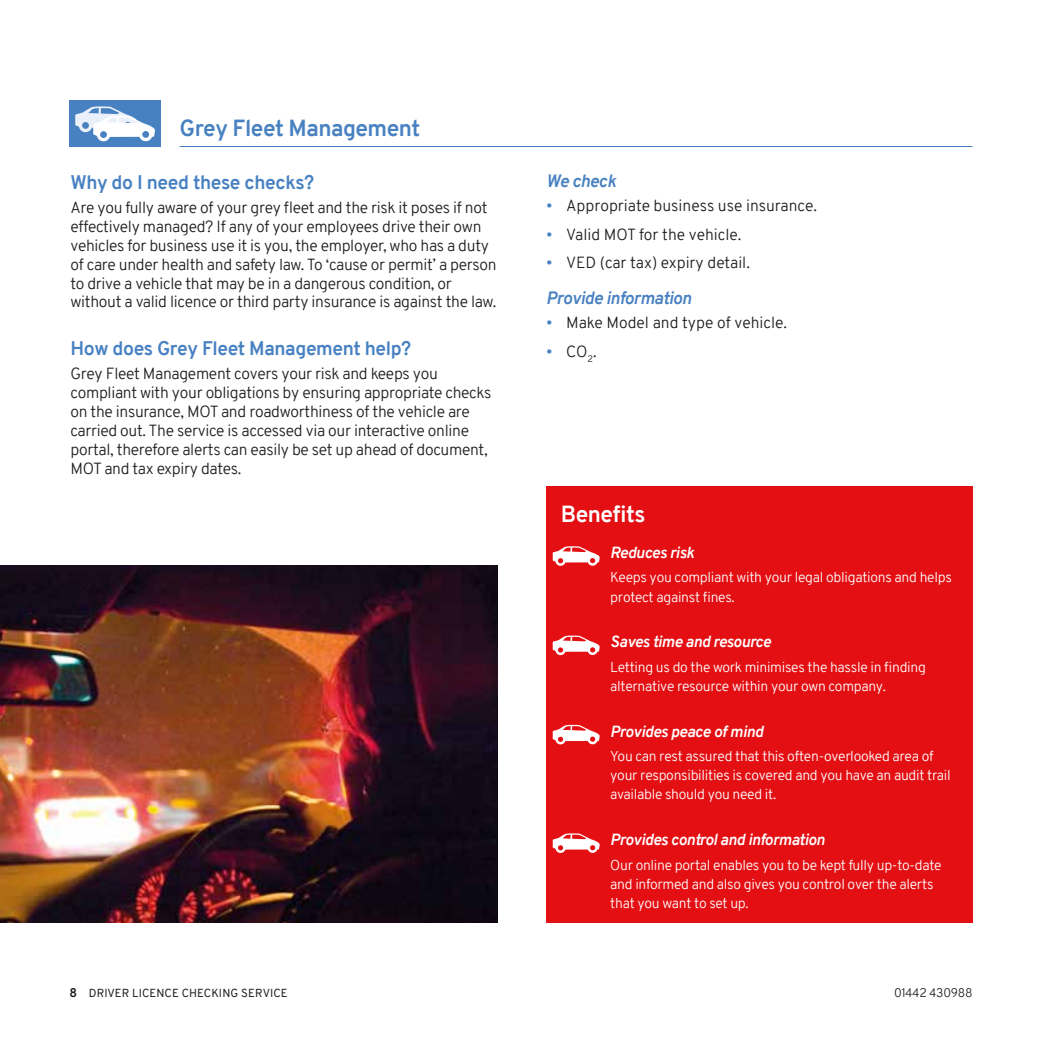
<style>
.page{position:relative;width:1042px;height:1042px;background:#fff}
.page>*{position:absolute;margin:0;border:0;box-sizing:border-box;transform-origin:0 0}
.t1{font:700 22.75px "Overpass";letter-spacing:-.02em;color:#4881c2}
.t2{font:700 22.75px "Overpass";letter-spacing:-.02em;color:#fff}
.t3{font:700 19.25px "Overpass";letter-spacing:-.02em;color:#4881c2}
.t4{font:italic 700 17.5px "Overpass";letter-spacing:-.02em;color:#4881c2}
.t5{font:300 15.75px/18.9px "Overpass";letter-spacing:-.02em;color:#1d1d1b}
.t6{font:300 15.75px "Overpass";color:#1d1d1b}
.t7{font:italic 700 15.75px "Overpass";letter-spacing:-.02em;color:#fff}
.t8{font:300 14px/19.2px "Overpass";letter-spacing:-.02em;color:#fff}
.t9{font:300 12.25px "Overpass";letter-spacing:-.02em;color:#1d1d1b}
.t10{font:11.38px "Overpass";letter-spacing:.01em;color:#1d1d1b}
.s1{color:#4881c2}
.s2{font-weight:700;font-size:12.25px}
</style>
<div class="page">
<hr style="left:180px;top:146px;width:792px;height:1px;background:#4881c2">
<div style="left:546px;top:486px;width:426px;height:437px;background:#e30f13"></div>
<svg style="left:553px;top:546px;width:47px;height:20px"></svg>
<svg style="left:553px;top:635px;width:47px;height:20px"></svg>
<svg style="left:553px;top:724px;width:47px;height:20px"></svg>
<svg style="left:553px;top:833px;width:47px;height:20px"></svg>
<img style="left:0;top:566px;width:497px;height:357px">
<div style="left:69px;top:100px;width:92px;height:47px;background:#4881c2"></div>
<svg style="left:75px;top:106px;width:80px;height:35px"></svg>
<h1 class="t1" style="left:180px;top:112px;width:242px">Grey Fleet Management</h1>
<p class="t3" style="left:70px;top:169px;width:245px">Why do I need these checks?</p>
<p class="t5" style="left:70px;top:198px;width:428px">Are you fully aware of your grey fleet and the risk it poses if not effectively managed? If any of your employees drive their own vehicles for business use it is you, the employer, who has a duty of care under health and safety law. To ‘cause or permit’ a person to drive a vehicle that may be in a dangerous condition, or without a valid licence or third party insurance is against the law.</p>
<p class="t3" style="left:70px;top:335px;width:342px">How does Grey Fleet Management help?</p>
<p class="t5" style="left:70px;top:364px;width:423px">Grey Fleet Management covers your risk and keeps you compliant with your obligations by ensuring appropriate checks on the insurance, MOT and roadworthiness of the vehicle are carried out. The service is accessed via our interactive online portal, therefore alerts can easily be set up ahead of document, MOT and tax expiry dates.</p>
<p class="t4" style="left:546px;top:168px;width:71px">We check</p>
<p class="t6" style="left:546px;top:194px;width:272px"><span class="s1">•</span> Appropriate business use insurance.</p>
<p class="t6" style="left:546px;top:223px;width:197px"><span class="s1">•</span> Valid MOT for the vehicle.</p>
<p class="t6" style="left:546px;top:252px;width:205px"><span class="s1">•</span> VED (car tax) expiry detail.</p>
<p class="t4" style="left:546px;top:286px;width:147px">Provide information</p>
<p class="t6" style="left:546px;top:311px;width:242px"><span class="s1">•</span> Make Model and type of vehicle.</p>
<p class="t5" style="left:546px;top:342px;width:52px"><span class="s1">•</span> CO<sub>2</sub>.</p>
<h1 class="t2" style="left:561px;top:498px;width:86px">Benefits</h1>
<p class="t7" style="left:610px;top:541px;width:86px">Reduces risk</p>
<p class="t8" style="left:610px;top:568px;width:343px">Keeps you compliant with your legal obligations and helps protect against fines.</p>
<p class="t7" style="left:610px;top:631px;width:162px">Saves time and resource</p>
<p class="t8" style="left:610px;top:657px;width:317px">Letting us do the work minimises the hassle in finding alternative resource within your own company.</p>
<p class="t7" style="left:610px;top:720px;width:154px">Provides peace of mind</p>
<p class="t8" style="left:610px;top:746px;width:342px">You can rest assured that this often-overlooked area of your responsibilities is covered and you have an audit trail available should you need it.</p>
<p class="t7" style="left:610px;top:828px;width:216px">Provides control and information</p>
<p class="t8" style="left:610px;top:855px;width:333px">Our online portal enables you to be kept fully up-to-date and informed and also gives you control over the alerts that you want to set up.</p>
<p class="t10" style="left:69px;top:985px;width:220px"><span class="s2">8</span> DRIVER LICENCE CHECKING SERVICE</p>
<p class="t9" style="left:894px;top:984px;width:80px">01442 430988</p>
</div>
